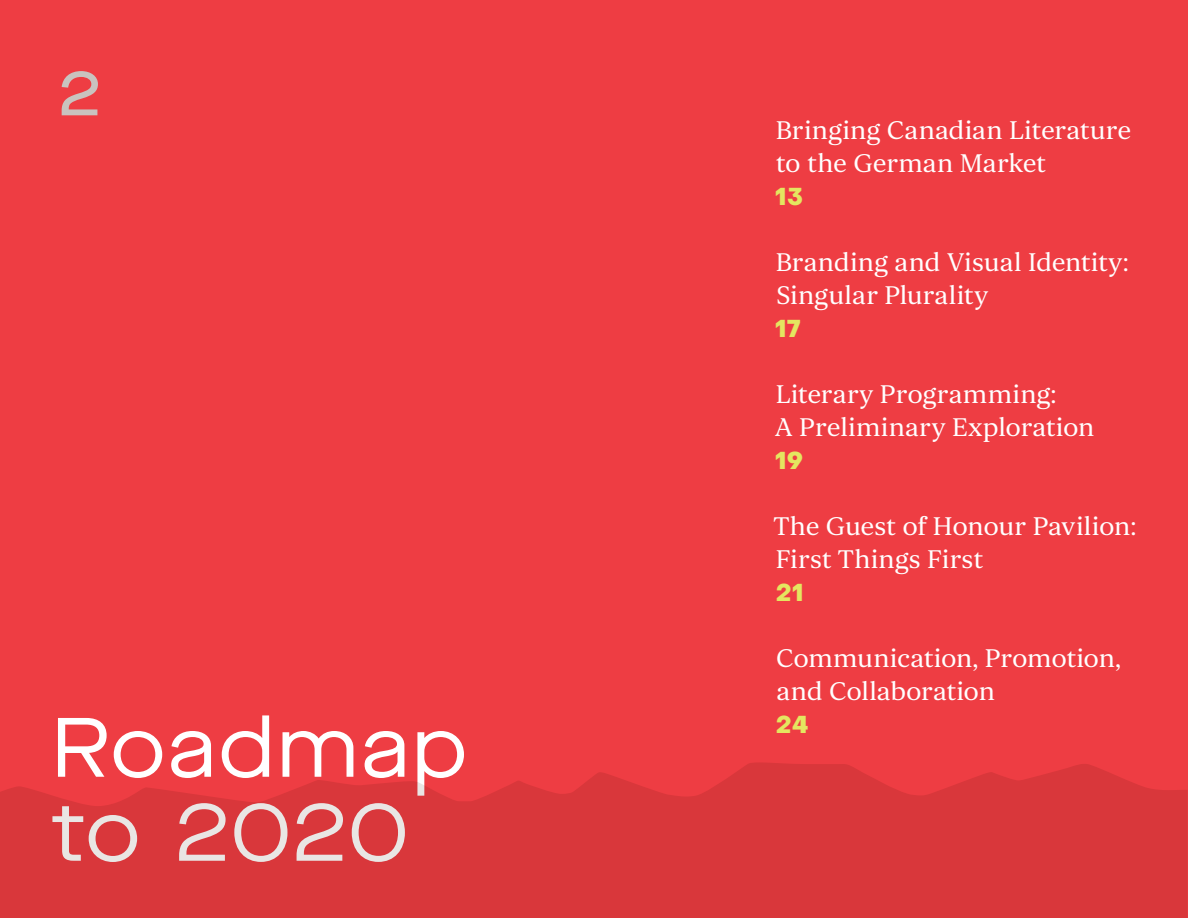
<style>
.page{position:relative;width:1188px;height:918px;background:#ee3d43}
.page>*{position:absolute;margin:0;border:0;box-sizing:border-box;transform-origin:0 0}
.no_indent{font:84px/84px "Maison Neue Extended";letter-spacing:.015em;color:#fff}
.no_indent-2{font:500 64.5px "Maison Neue Extended";color:#c9c3bf}
.no_indent-3{font:27px/33px "Orbikular";color:#fff}
.no_indent-4{font:800 24px "Object Sans";letter-spacing:.04em;color:#e4e660}
</style>
<div class="page">
<svg style="left:0;top:762px;width:1188px;height:156px;fill:#d9373b"></svg>
<p class="no_indent-2" style="left:58px;top:49px;width:45px">2</p>
<p class="no_indent" style="left:51px;top:705px;width:419px">Roadmap to 2020</p>
<p class="no_indent-3" style="left:776px;top:113px;width:357px">Bringing Canadian Literature to the German Market</p>
<p class="no_indent-4" style="left:775px;top:182px;width:28px">13</p>
<p class="no_indent-3" style="left:776px;top:245px;width:355px">Branding and Visual Identity:<br>Singular Plurality</p>
<p class="no_indent-4" style="left:775px;top:314px;width:27px">17</p>
<p class="no_indent-3" style="left:775px;top:377px;width:321px">Literary Programming:<br>A Preliminary Exploration</p>
<p class="no_indent-4" style="left:775px;top:446px;width:29px">19</p>
<p class="no_indent-3" style="left:774px;top:509px;width:364px">The Guest of Honour Pavilion:<br>First Things First</p>
<p class="no_indent-4" style="left:776px;top:578px;width:29px">21</p>
<p class="no_indent-3" style="left:776px;top:641px;width:346px">Communication, Promotion, and Collaboration</p>
<p class="no_indent-4" style="left:776px;top:710px;width:33px">24</p>
</div>
